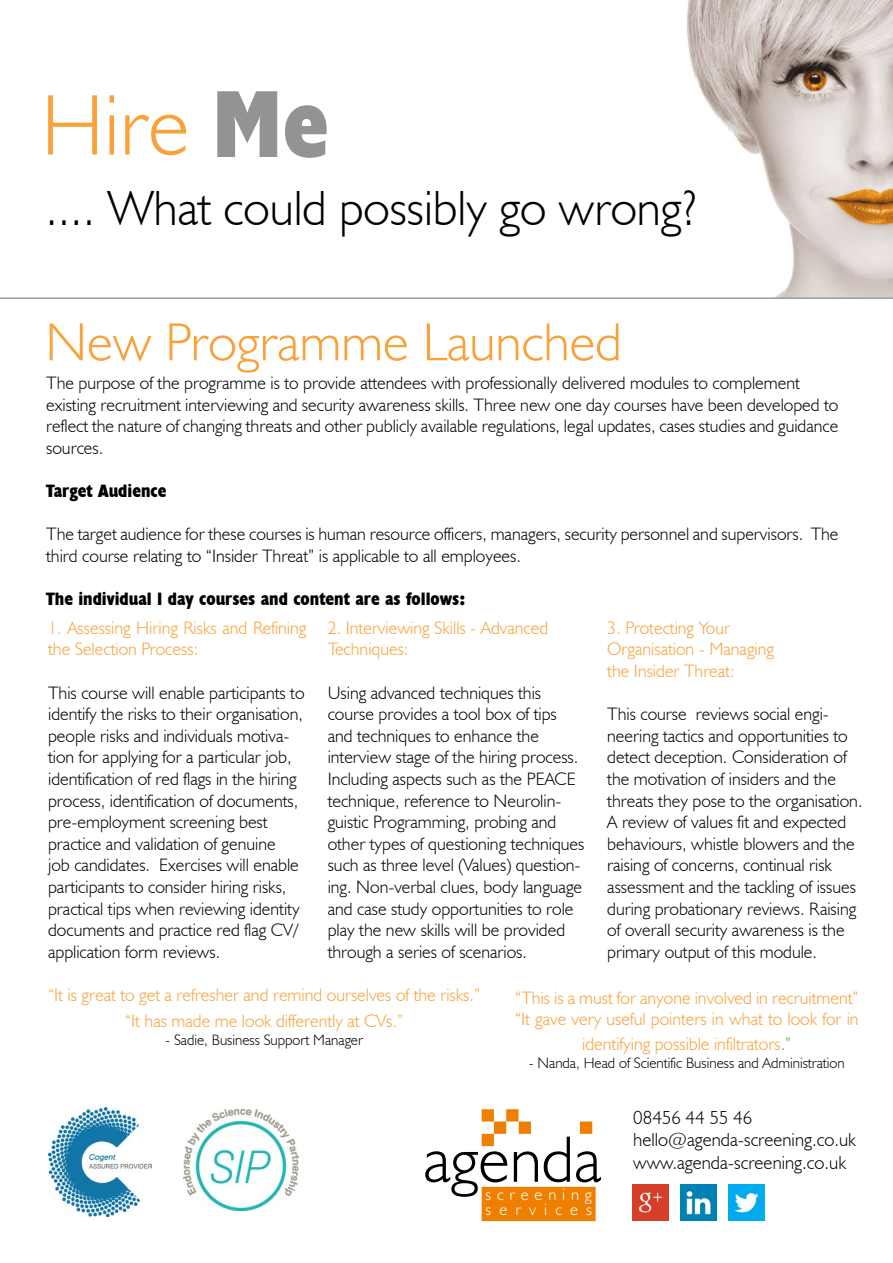
<style>
.page{position:relative;width:893px;height:1263px;background:#fff}
.page>*{position:absolute;margin:0;border:0;box-sizing:border-box;transform-origin:0 0}
.t1{font:300 86.55px "Humanist 521 BT";color:#f9a13a}
.t2{font:300 54px "Humanist 521 BT";color:#f9a13a}
.t3{font:300 49.5px "Humanist 521 BT";color:#000}
.t4{font:300 18.9px/22.6px "Humanist 521 BT";color:#000}
.t5{font:300 18px/21.6px "Humanist 521 BT";color:#000}
.t6{font:300 18px/21.6px "Humanist 521 BT";color:#f9a13a}
.t7{font:700 condensed 18px "Humanist 521 BT Xtra";color:#000}
.t8{font:300 16.65px/15px "Humanist 521 BT";letter-spacing:.35em;color:#fff}
.t9{font:300 15px "Humanist 521 BT";color:#000}
.s1{font-family:"Humanist 521 BT Xtra";font-weight:700;font-stretch:condensed;font-size:96.15px;color:#929395}
.s2{color:#2eb457}
</style>
<div class="page">
<img style="left:686px;top:0;width:207px;height:297px">
<hr style="left:0;top:297px;width:893px;height:2px;background:#9c9e9f">
<img style="left:633px;top:1185px;width:36px;height:36px">
<img style="left:681px;top:1185px;width:36px;height:36px">
<img style="left:728px;top:1185px;width:36px;height:36px">
<svg style="left:425px;top:1109px;width:176px;height:112px"></svg>
<img style="left:48px;top:1108px;width:104px;height:108px">
<img style="left:183px;top:1109px;width:115px;height:102px">
<h1 class="t1" style="left:41px;top:72px;width:289px">Hire <span class="s1">Me</span></h1>
<h3 class="t3" style="left:45px;top:178px;width:654px">.... What could possibly go wrong?</h3>
<h2 class="t2" style="left:45px;top:309px;width:578px">New Programme Launched</h2>
<p class="t5" style="left:46px;top:372px;width:794px">The purpose of the programme is to provide attendees with professionally delivered modules to complement existing recruitment interviewing and security awareness skills. Three new one day courses have been developed to reflect the nature of changing threats and other publicly available regulations, legal updates, cases studies and guidance sources.</p>
<p class="t7" style="left:46px;top:480px;width:122px">Target Audience</p>
<p class="t5" style="left:46px;top:523px;width:794px">The target audience for these courses is human resource officers, managers, security personnel and supervisors. The third course relating to “Insider Threat” is applicable to all employees.</p>
<p class="t7" style="left:46px;top:588px;width:421px">The individual 1 day courses and content are as follows:</p>
<p class="t6" style="left:48px;top:616px;width:260px">1. Assessing Hiring Risks and Refining the Selection Process:</p>
<p class="t5" style="left:48px;top:681px;width:258px">This course will enable participants to identify the risks to their organisation, people risks and individuals motiva&shy;tion for applying for a particular job, identification of red flags in the hiring process, identification of documents, pre-employment screening best practice and validation of genuine<br>job candidates. Exercises will enable participants to consider hiring risks, practical tips when reviewing identity documents and practice red flag CV/ application form reviews.</p>
<p class="t6" style="left:328px;top:616px;width:222px">2. Interviewing Skills - Advanced<br>Techniques:</p>
<p class="t5" style="left:328px;top:681px;width:258px">Using advanced techniques this course provides a tool box of tips and techniques to enhance the interview stage of the hiring process.<br>Including aspects such as the PEACE technique, reference to Neurolin&shy;guistic Programming, probing and other types of questioning techniques such as three level (Values) question&shy;ing. Non-verbal clues, body language and case study opportunities to role play the new skills will be provided through a series of scenarios.</p>
<p class="t6" style="left:607px;top:616px;width:168px">3. Protecting Your<br>Organisation - Managing the Insider Threat:</p>
<p class="t5" style="left:607px;top:703px;width:257px">This course reviews social engi&shy;neering tactics and opportunities to detect deception. Consideration of the motivation of insiders and the threats they pose to the organisation.<br>A review of values fit and expected behaviours, whistle blowers and the raising of concerns, continual risk assessment and the tackling of issues during probationary reviews. Raising of overall security awareness is the primary output of this module.</p>
<p class="t6" style="left:48px;top:982px;width:434px;line-height:25.2px;text-align:center">“It is great to get a refresher and remind ourselves of the risks.” “It has made me look differently at CVs.”</p>
<p class="t9" style="left:165px;top:1030px;width:199px">- Sadie, Business Support Manager</p>
<p class="t6" style="left:515px;top:986px;width:345px">“This is a must for anyone involved in recruitment” “It gave very useful pointers in what to look for in</p>
<p class="t6" style="left:582px;top:1033px;width:211px">identifying possible infiltrators<span class="s2">.”</span></p>
<p class="t9" style="left:529px;top:1054px;width:317px">- Nanda, Head of Scientific Business and Administration</p>
<p class="t4" style="left:633px;top:1105px;width:224px">08456 44 55 46 hello@agenda-screening.co.uk www.agenda-screening.co.uk</p>
<p class="t8" style="left:485px;top:1186px;width:108px">screening services</p>
</div>
